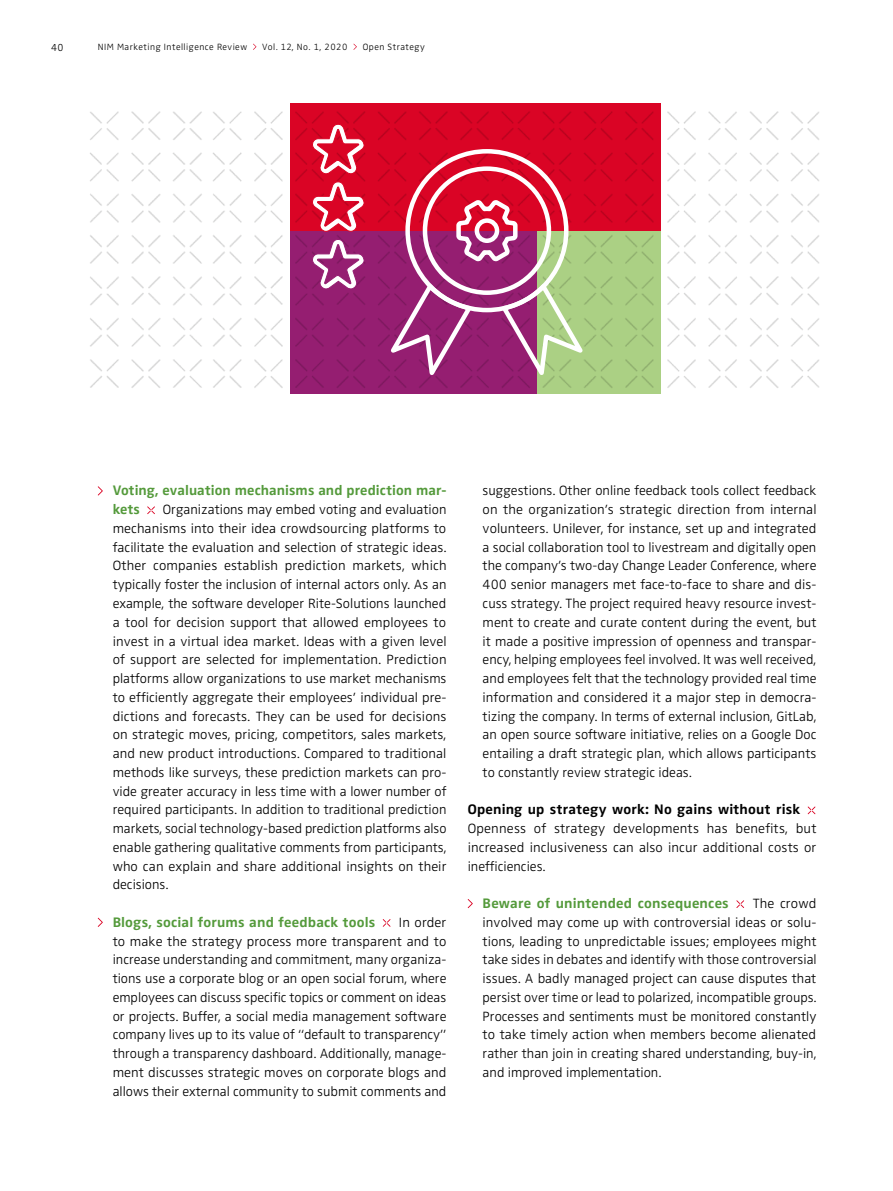
<style>
.page{position:relative;width:893px;height:1191px;background:#fff}
.page>*{position:absolute;margin:0;border:0;box-sizing:border-box;transform-origin:0 0}
.t1{font:700 14.25px/18.8px "Zwo OT";letter-spacing:.01em;color:#549a3b}
.t2{font:700 14.25px "Zwo OT";letter-spacing:.015em;color:#000}
.t3{font:300 13.8px/18.8px "Zwo OT";color:#000;text-align:justify}
.t4{font:300 10.5px "Zwo OT";color:#000}
.t5{font:300 9.3px "Zwo OT";letter-spacing:.05em;color:#000}
</style>
<div class="page">
<img style="left:90px;top:105px;width:729px;height:289px">
<svg style="left:98px;top:486px;width:5px;height:9px"></svg>
<svg style="left:147px;top:506px;width:8px;height:8px"></svg>
<svg style="left:98px;top:917px;width:5px;height:10px"></svg>
<svg style="left:383px;top:919px;width:7px;height:7px"></svg>
<svg style="left:808px;top:806px;width:7px;height:8px"></svg>
<svg style="left:468px;top:899px;width:5px;height:9px"></svg>
<svg style="left:736px;top:900px;width:8px;height:8px"></svg>
<svg style="left:253px;top:44px;width:3px;height:6px"></svg>
<svg style="left:353px;top:44px;width:4px;height:6px"></svg>
<svg style="left:312px;top:123px;width:53px;height:52px"></svg>
<svg style="left:312px;top:181px;width:53px;height:51px"></svg>
<svg style="left:312px;top:239px;width:53px;height:51px"></svg>
<div style="left:423px;top:166px;width:128px;height:129px;border:4px solid #fff;border-radius:50%"></div>
<div style="left:405px;top:149px;width:163px;height:163px;border:4px solid #fff;border-radius:50%"></div>
<svg style="left:498px;top:279px;width:93px;height:108px;background:#ad958d"></svg>
<svg style="left:383px;top:279px;width:92px;height:108px;background:#a23c83"></svg>
<svg style="left:454px;top:196px;width:66px;height:69px"></svg>
<p class="t4" style="left:51px;top:41px;width:14px">40</p>
<p class="t5" style="left:98px;top:41px;width:151px">NIM Marketing Intelligence Review</p>
<p class="t5" style="left:262px;top:41px;width:87px">Vol. 12, No. 1, 2020</p>
<p class="t5" style="left:363px;top:41px;width:63px">Open Strategy</p>
<p class="t1" style="left:113px;top:481px;width:335px">Voting, evaluation mechanisms and prediction mar&shy;kets</p>
<p class="t3" style="left:113px;top:500px;width:336px;text-indent:50px">Organizations may embed voting and evaluation mechanisms into their idea crowdsourcing platforms to facilitate the evaluation and selection of strategic ideas.<br>Other companies establish prediction markets, which typically foster the inclusion of internal actors only. As an example, the software developer Rite-Solutions launched a tool for decision support that allowed employees to invest in a virtual idea market. Ideas with a given level of support are selected for implementation. Prediction platforms allow organizations to use market mechanisms to efficiently aggregate their employees’ individual pre&shy;dictions and forecasts. They can be used for decisions on strategic moves, pricing, competitors, sales markets, and new product introductions. Compared to traditional methods like surveys, these prediction markets can pro&shy;vide greater accuracy in less time with a lower number of required participants. In addition to traditional prediction markets, social technology-based prediction platforms also enable gathering qualitative comments from participants, who can explain and share additional insights on their decisions.</p>
<p class="t1" style="left:113px;top:913px;width:264px">Blogs, social forums and feedback tools</p>
<p class="t3" style="left:113px;top:913px;width:335px;text-indent:286px">In order to make the strategy process more transparent and to increase understanding and commitment, many organiza&shy;tions use a corporate blog or an open social forum, where employees can discuss specific topics or comment on ideas or projects. Buffer, a social media management software company lives up to its value of “default to transparency” through a transparency dashboard. Additionally, manage&shy;ment discusses strategic moves on corporate blogs and allows their external community to submit comments and</p>
<p class="t3" style="left:483px;top:482px;width:335px">suggestions. Other online feedback tools collect feedback on the organization’s strategic direction from internal volunteers. Unilever, for instance, set up and integrated a social collaboration tool to livestream and digitally open the company’s two-day Change Leader Conference, where 400 senior managers met face-to-face to share and dis&shy;cuss strategy. The project required heavy resource invest&shy;ment to create and curate content during the event, but it made a positive impression of openness and transpar&shy;ency, helping employees feel involved. It was well received, and employees felt that the technology provided real time information and considered it a major step in democra&shy;tizing the company. In terms of external inclusion, GitLab, an open source software initiative, relies on a Google Doc entailing a draft strategic plan, which allows participants to constantly review strategic ideas.</p>
<p class="t2" style="left:468px;top:801px;width:334px">Opening up strategy work: No gains without risk</p>
<p class="t3" style="left:468px;top:819px;width:350px">Openness of strategy developments has benefits, but increased inclusiveness can also incur additional costs or inefficiencies.</p>
<p class="t1" style="left:483px;top:894px;width:248px">Beware of unintended consequences</p>
<p class="t3" style="left:483px;top:894px;width:336px;text-indent:270px">The crowd involved may come up with controversial ideas or solu&shy;tions, leading to unpredictable issues; employees might take sides in debates and identify with those controversial issues. A badly managed project can cause disputes that persist over time or lead to polarized, incompatible groups.<br>Processes and sentiments must be monitored constantly to take timely action when members become alienated rather than join in creating shared understanding, buy-in, and improved implementation.</p>
</div>
